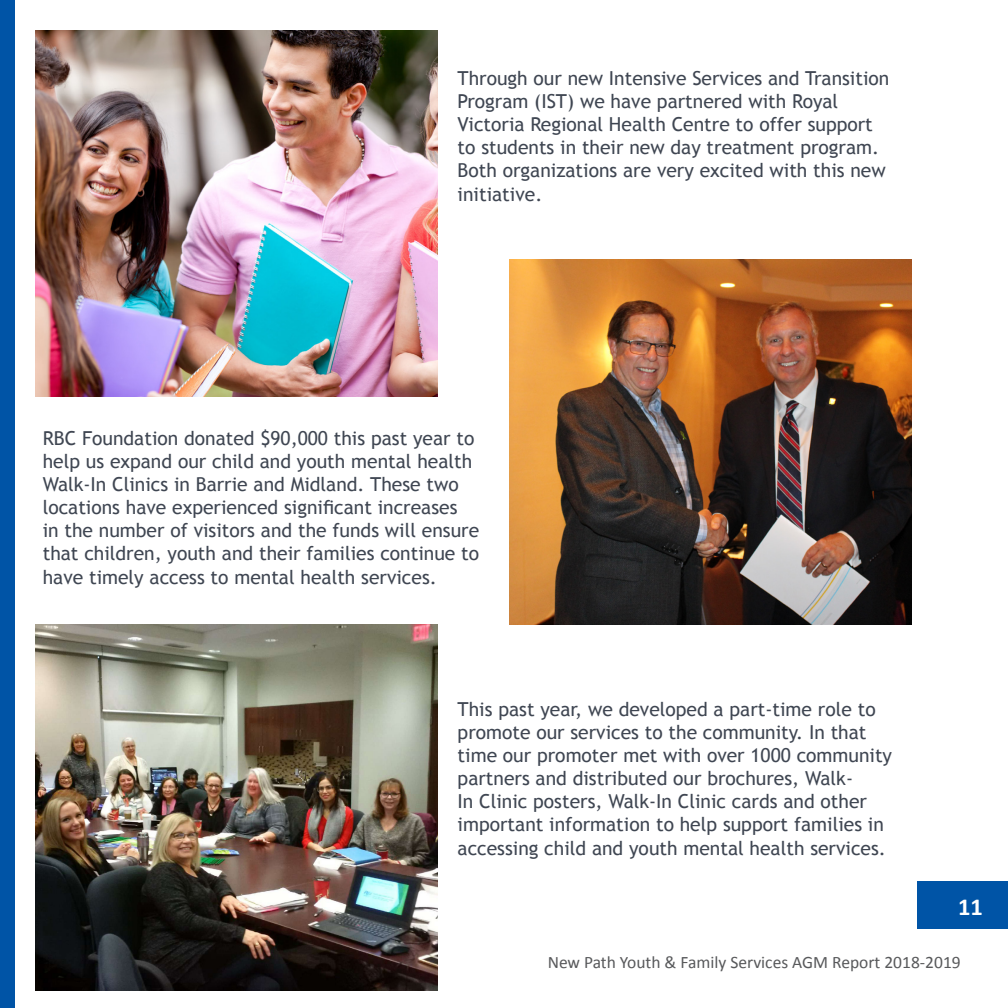
<style>
.page{position:relative;width:1008px;height:1008px;background:#fff}
.page>*{position:absolute;margin:0;border:0;box-sizing:border-box;transform-origin:0 0}
.t1{font:700 24.5px "Calibri";color:#fff}
.t2{font:19.25px/23.1px "Trebuchet MS";color:#3f4652}
.t3{font:17.5px "Calibri";color:#58595b}
</style>
<div class="page">
<div style="left:0;top:0;width:15px;height:1008px;background:#0054a6"></div>
<img style="left:35px;top:31px;width:402px;height:365px">
<img style="left:510px;top:259px;width:401px;height:366px">
<img style="left:35px;top:625px;width:402px;height:365px">
<div style="left:917px;top:881px;width:91px;height:48px;background:#0054a6"></div>
<p class="t2" style="left:458px;top:67px;width:433px">Through our new Intensive Services and Transition Program (IST) we have partnered with Royal Victoria Regional Health Centre to offer support to students in their new day treatment program.<br>Both organizations are very excited with this new initiative.</p>
<p class="t2" style="left:43px;top:427px;width:438px">RBC Foundation donated $90,000 this past year to help us expand our child and youth mental health Walk-In Clinics in Barrie and Midland. These two locations have experienced significant increases<br>in the number of visitors and the funds will ensure that children, youth and their families continue to have timely access to mental health services.</p>
<p class="t2" style="left:458px;top:698px;width:436px">This past year, we developed a part-time role to promote our services to the community. In that time our promoter met with over 1000 community partners and distributed our brochures, Walk-<br>In Clinic posters, Walk-In Clinic cards and other important information to help support families in accessing child and youth mental health services.</p>
<p class="t1" style="left:958px;top:891px;width:26px">11</p>
<p class="t3" style="left:548px;top:951px;width:415px">New Path Youth &amp; Family Services AGM Report 2018-2019</p>
</div>
